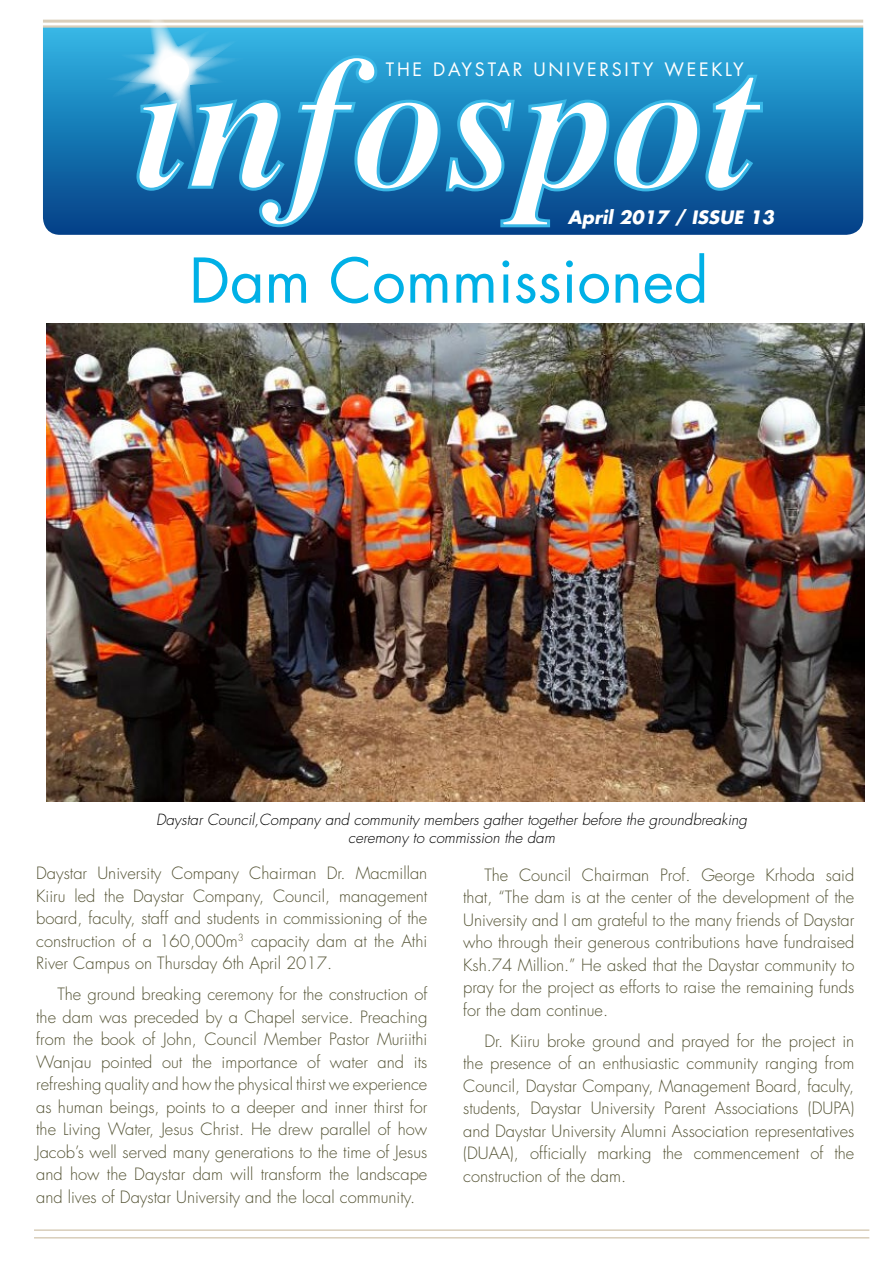
<style>
.page{position:relative;width:893px;height:1263px;background:#fff}
.page>*{position:absolute;margin:0;border:0;box-sizing:border-box;transform-origin:0 0}
.t1{font:60px "Futura";color:#00b0e6}
.t2{font:18px "Futura";letter-spacing:.15em;color:#fff}
.t3{font:italic 700 18px "Futura";color:#fff}
.t4{font:300 16.5px/22.5px "Futura";color:#545334;text-align:justify}
.t5{font:italic 300 15px/18px "Futura";color:#000;text-align:center}
</style>
<div class="page">
<hr style="left:43px;top:25px;width:820px;height:3px;background:#d9ceba">
<hr style="left:43px;top:20px;width:820px;height:3px;background:#d9ceba">
<hr style="left:34px;top:1229px;width:835px;height:2px;background:#d9ceba">
<hr style="left:34px;top:1237px;width:835px;height:1px;background:#d9ceba">
<svg style="left:43px;top:28px;width:820px;height:207px;background:#1f86bf"></svg>
<svg style="left:444px;top:73px;width:320px;height:156px"></svg>
<svg style="left:135px;top:54px;width:307px;height:175px"></svg>
<svg style="left:99px;top:19px;width:149px;height:146px"></svg>
<div style="left:159px;top:56px;width:30px;height:30px;background:#fff;border-radius:50%"></div>
<img style="left:47px;top:323px;width:818px;height:478px">
<p class="t2" style="left:386px;top:57px;width:359px">THE DAYSTAR UNIVERSITY WEEKLY</p>
<p class="t3" style="left:568px;top:205px;width:208px">April 2017 / ISSUE 13</p>
<h1 class="t1" style="left:189px;top:242px;width:521px">Dam Commissioned</h1>
<p class="t5" style="left:156px;top:811px;width:592px">Daystar Council,Company and community members gather together before the groundbreaking ceremony to commission the dam</p>
<p class="t4" style="left:36px;top:862px;width:393px">Daystar University Company Chairman Dr. Macmillan Kiiru led the Daystar Company, Council, management board, faculty, staff and students in commissioning of the construction of a 160,000m<sup>3</sup> capacity dam at the Athi River Campus on Thursday 6th April 2017.</p>
<p class="t4" style="left:36px;top:983px;width:393px;text-indent:21px">The ground breaking ceremony for the construction of the dam was preceded by a Chapel service. Preaching from the book of John, Council Member Pastor Muriithi Wanjau pointed out the importance of water and its refreshing quality and how the physical thirst we experience as human beings, points to a deeper and inner thirst for the Living Water, Jesus Christ. He drew parallel of how Jacob’s well served many generations to the time of Jesus and how the Daystar dam will transform the landscape and lives of Daystar University and the local community.</p>
<p class="t4" style="left:463px;top:864px;width:393px;text-indent:21px">The Council Chairman Prof. George Krhoda said that, “The dam is at the center of the development of the University and I am grateful to the many friends of Daystar who through their generous contributions have fundraised Ksh.74 Million.” He asked that the Daystar community to pray for the project as efforts to raise the remaining funds for the dam continue.</p>
<p class="t4" style="left:463px;top:1030px;width:393px;text-indent:21px">Dr. Kiiru broke ground and prayed for the project in the presence of an enthusiastic community ranging from Council, Daystar Company, Management Board, faculty, students, Daystar University Parent Associations (DUPA) and Daystar University Alumni Association representatives (DUAA), officially marking the commencement of the construction of the dam.</p>
</div>
